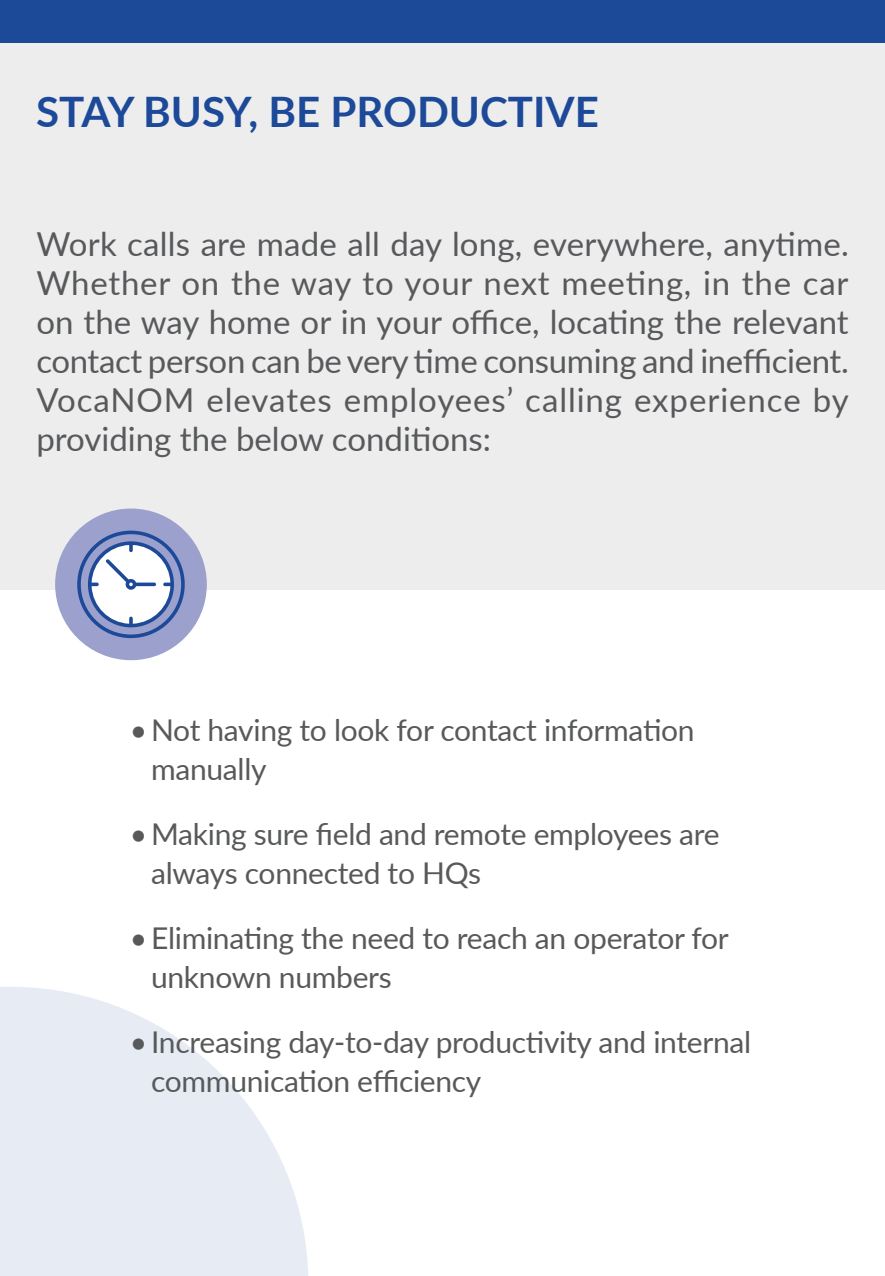
<style>
.page{position:relative;width:885px;height:1276px;background:#fff}
.page>*{position:absolute;margin:0;border:0;box-sizing:border-box;transform-origin:0 0}
.t1{font:700 42px "Lato";color:#1d4999}
.t2{font:33px/39px "Lato";color:#58595b;text-align:justify}
.t3{font:30px/39px "Lato";letter-spacing:-.01em;color:#58595b}
</style>
<div class="page">
<svg style="left:0;top:987px;width:308px;height:289px;fill:#e7ecf4"></svg>
<div style="left:0;top:0;width:884px;height:589px;background:#ededee"></div>
<div style="left:0;top:0;width:884px;height:43px;background:#1d4999"></div>
<div style="left:55px;top:508px;width:152px;height:152px;background:#9ca0cc;border-radius:50%"></div>
<svg style="left:77px;top:530px;width:108px;height:108px"></svg>
<p class="t1" style="left:36px;top:81px;width:564px">STAY BUSY, BE PRODUCTIVE</p>
<p class="t2" style="left:36px;top:223px;width:814px">Work calls are made all day long, everywhere, anytime.<br>Whether on the way to your next meeting, in the car on the way home or in your office, locating the relevant contact person can be very time consuming and inefficient.<br>VocaNOM elevates employees’ calling experience by providing the below conditions:</p>
<p class="t3" style="left:151px;top:709px;width:545px;text-indent:-21px">•Not having to look for contact information manually</p>
<p class="t3" style="left:151px;top:813px;width:570px;text-indent:-21px">•Making sure field and remote employees are always connected to HQs</p>
<p class="t3" style="left:151px;top:917px;width:579px;text-indent:-21px">•Eliminating the need to reach an operator for unknown numbers</p>
<p class="t3" style="left:151px;top:1021px;width:601px;text-indent:-21px">•Increasing day-to-day productivity and internal communication efficiency</p>
</div>
